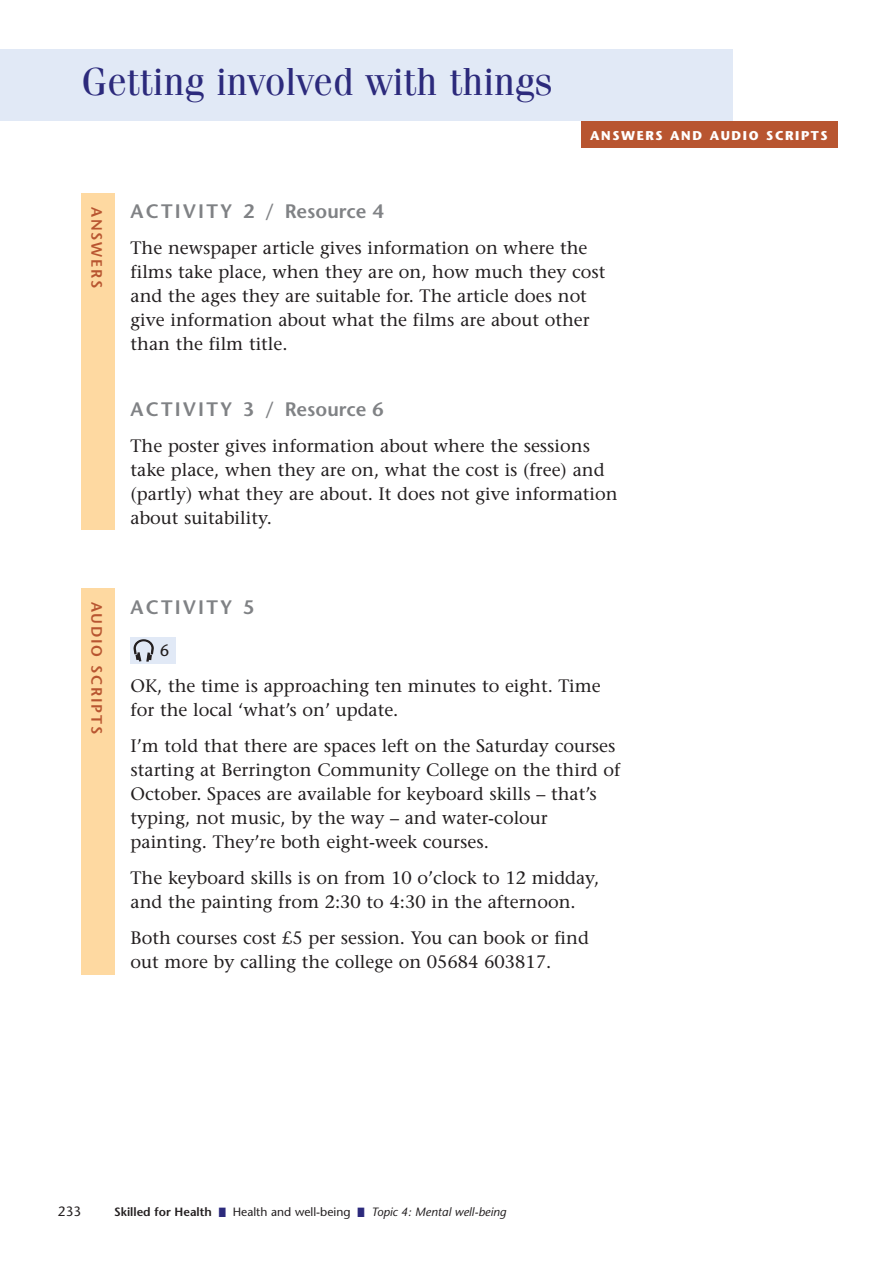
<style>
.page{position:relative;width:893px;height:1263px;background:#fff}
.page>*{position:absolute;margin:0;border:0;box-sizing:border-box;transform-origin:0 0}
.t1{font:39px "Fenice";color:#2c2a7c}
.t2{font:600 19.5px "Stone Sans";letter-spacing:.055em;color:#808285}
.t3{font:600 19.5px "Stone Sans";letter-spacing:.115em;color:#808285}
.t4{font:18px/24px "Stone Serif";color:#231f20}
.t5{font:16.5px "Stone Sans";color:#231f20}
.t6{font:600 15px "Stone Sans";letter-spacing:.115em;color:#b85530}
.t7{font:13.5px "Stone Sans";color:#231f20}
.t8{font:700 12.75px "Stone Sans";letter-spacing:.125em;color:#fff}
.t9{font:italic 12px "Stone Sans";color:#231f20}
.s1{font-weight:600;font-style:normal}
.s2{color:#2c2a7c}
.s3{font-style:normal}
</style>
<div class="page">
<div style="left:0;top:50px;width:732px;height:72px;background:#e1e9f6"></div>
<div style="left:581px;top:122px;width:256px;height:26px;background:#b85530"></div>
<div style="left:81px;top:194px;width:33px;height:336px;background:#fed9a1"></div>
<div style="left:81px;top:588px;width:33px;height:386px;background:#fed9a1"></div>
<div style="left:130px;top:637px;width:45px;height:27px;background:#e1e9f6"></div>
<svg style="left:133px;top:639px;width:21px;height:23px"></svg>
<h1 class="t1" style="left:81px;top:68px;width:473px">Getting involved with things</h1>
<p class="t8" style="left:590px;top:130px;width:239px">ANSWERS AND AUDIO SCRIPTS</p>
<p class="t6" style="left:103px;top:207px;width:82px;rotate:90deg">ANSWERS</p>
<p class="t2" style="left:131px;top:203px;width:255px">ACTIVITY 2 / Resource 4</p>
<p class="t4" style="left:131px;top:237px;width:476px">The newspaper article gives information on where the films take place, when they are on, how much they cost and the ages they are suitable for. The article does not give information about what the films are about other than the film title.</p>
<p class="t2" style="left:131px;top:401px;width:255px">ACTIVITY 3 / Resource 6</p>
<p class="t4" style="left:131px;top:435px;width:488px">The poster gives information about where the sessions take place, when they are on, what the cost is (free) and (partly) what they are about. It does not give information about suitability.</p>
<p class="t6" style="left:103px;top:602px;width:134px;rotate:90deg">AUDIO SCRIPTS</p>
<p class="t3" style="left:131px;top:599px;width:125px">ACTIVITY 5</p>
<p class="t5" style="left:160px;top:644px;width:11px">6</p>
<p class="t4" style="left:131px;top:675px;width:471px">OK, the time is approaching ten minutes to eight. Time for the local ‘what’s on’ update.</p>
<p class="t4" style="left:131px;top:735px;width:491px">I’m told that there are spaces left on the Saturday courses starting at Berrington Community College on the third of October. Spaces are available for keyboard skills – that’s typing, not music, by the way – and water-colour painting. They’re both eight-week courses.</p>
<p class="t4" style="left:131px;top:867px;width:470px">The keyboard skills is on from 10 o’clock to 12 midday, and the painting from 2:30 to 4:30 in the afternoon.</p>
<p class="t4" style="left:131px;top:927px;width:460px">Both courses cost £5 per session. You can book or find out more by calling the college on 05684 603817.</p>
<p class="t7" style="left:58px;top:1206px;width:25px">233</p>
<p class="t9" style="left:114px;top:1207px;width:393px"><span class="s1">Skilled for Health</span> <span class="s2">■</span> <span class="s3">Health and well-being</span> <span class="s2">■</span> Topic 4: Mental well-being</p>
</div>
